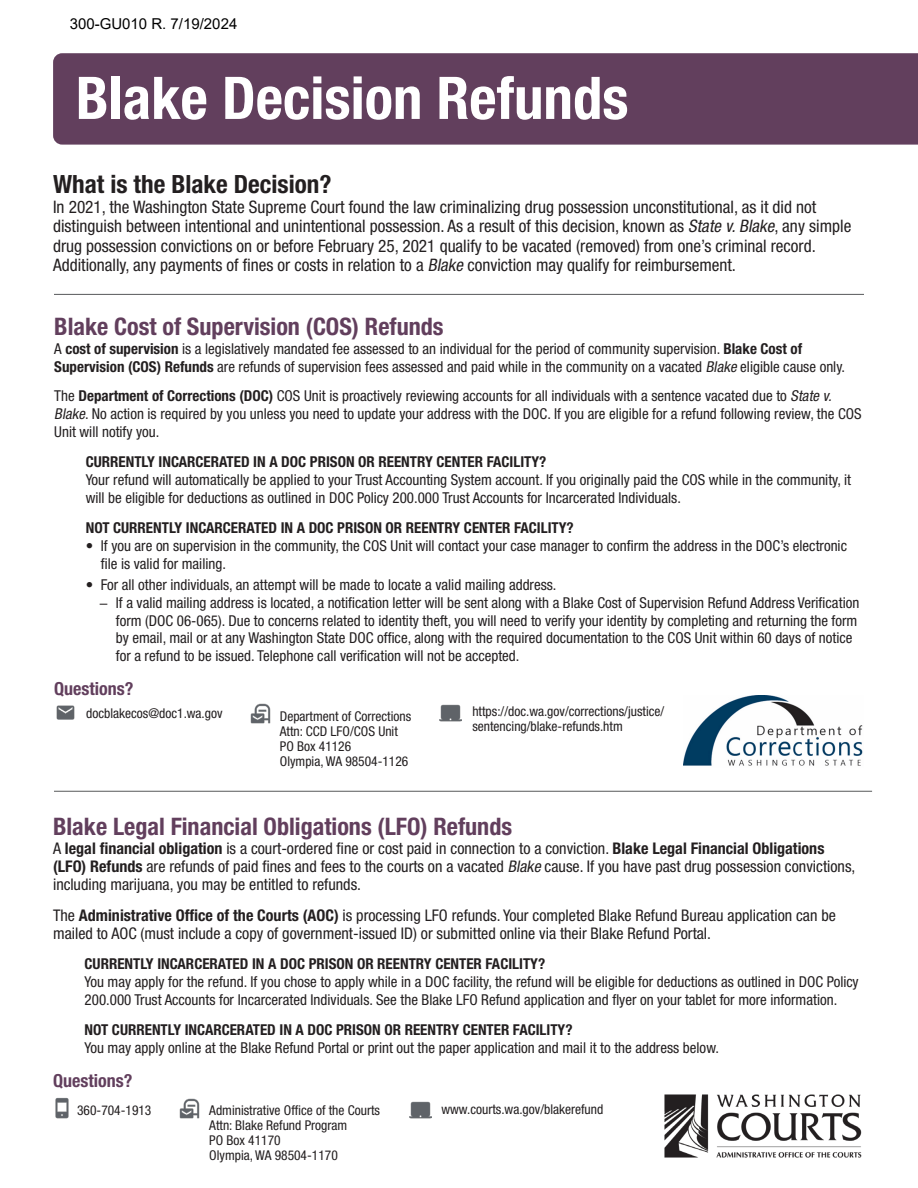
<style>
.page{position:relative;width:918px;height:1188px;background:#fff}
.page>*{position:absolute;margin:0;border:0;box-sizing:border-box;transform-origin:0 0}
.Header_2{font:700 condensed 58.95px "Helvetica Neue LT Std";color:#fff}
.Header_2-2{font:700 condensed 25.2px "Helvetica Neue LT Std";color:#231f20}
.Header_2-3{font:700 condensed 24.15px "Helvetica Neue LT Std";color:#623f5d}
.Body_1{font:700 condensed 18px "Helvetica Neue LT Std";color:#623f5d}
.Body_1-2{font:condensed 17.25px/19.5px "Helvetica Neue LT Std";color:#231f20}
.Body_1-3{font:condensed 16.05px/18.3px "Helvetica Neue LT Std";color:#231f20}
.Body_1-4{font:condensed 15px/18px "Helvetica Neue LT Std";color:#231f20}
.Body_1-5{font:700 condensed 15px "Helvetica Neue LT Std";color:#231f20}
.t1{font:15px "Arial";color:#000}
.Body_1-6{font:condensed 13.5px/15px "Helvetica Neue LT Std";color:#231f20}
.s1{font-style:italic}
.s2{font-weight:700}
</style>
<div class="page">
<img style="left:664px;top:1094px;width:198px;height:64px">
<div style="left:53px;top:53px;width:865px;height:92px;background:#623f5d"></div>
<img style="left:684px;top:695px;width:179px;height:71px">
<hr style="left:54px;top:791px;width:818px;height:1px;background:#57585a">
<hr style="left:54px;top:294px;width:810px;height:1px;background:#57585a">
<img style="left:439px;top:704px;width:22px;height:18px">
<img style="left:410px;top:1101px;width:22px;height:18px">
<img style="left:250px;top:703px;width:21px;height:21px">
<img style="left:179px;top:1098px;width:21px;height:21px">
<img style="left:56px;top:705px;width:19px;height:15px">
<img style="left:55px;top:1097px;width:14px;height:22px">
<p class="t1" style="left:70px;top:14px;width:169px">300-GU010 R. 7/19/2024</p>
<p class="Header_2" style="left:76px;top:62px;width:554px">Blake Decision Refunds</p>
<p class="Header_2-2" style="left:53px;top:169px;width:280px">What is the Blake Decision?</p>
<p class="Body_1-2" style="left:53px;top:197px;width:800px">In 2021, the Washington State Supreme Court found the law criminalizing drug possession unconstitutional, as it did not distinguish between intentional and unintentional possession. As a result of this decision, known as <span class="s1">State v.Blake</span>, any simple drug possession convictions on or before February 25, 2021 qualify to be vacated (removed) from one’s criminal record.<br>Additionally, any payments of fines or costs in relation to a <span class="s1">Blake</span> conviction may qualify for reimbursement.</p>
<p class="Header_2-3" style="left:54px;top:311px;width:391px">Blake Cost of Supervision (COS) Refunds</p>
<p class="Body_1-4" style="left:54px;top:340px;width:792px">A <span class="s2">cost of supervision</span> is a legislatively mandated fee assessed to an individual for the period of community supervision. <span class="s2">Blake Cost of<br>Supervision (COS) Refunds</span> are refunds of supervision fees assessed and paid while in the community on a vacated <span class="s1">Blake</span> eligible cause only.</p>
<p class="Body_1-4" style="left:54px;top:386px;width:809px">The <span class="s2">Department of Corrections (DOC)</span> COS Unit is proactively reviewing accounts for all individuals with a sentence vacated due to <span class="s1">State v.<br>Blake</span>. No action is required by you unless you need to update your address with the DOC. If you are eligible for a refund following review, the COS<br>Unit will notify you.</p>
<p class="Body_1-5" style="left:86px;top:452px;width:462px">CURRENTLY INCARCERATED IN A DOC PRISON OR REENTRY CENTER FACILITY?</p>
<p class="Body_1-4" style="left:86px;top:470px;width:767px">Your refund will automatically be applied to your Trust Accounting System account. If you originally paid the COS while in the community, it will be eligible for deductions as outlined in DOC Policy 200.000 Trust Accounts for Incarcerated Individuals.</p>
<p class="Body_1-5" style="left:86px;top:518px;width:490px">NOT CURRENTLY INCARCERATED IN A DOC PRISON OR REENTRY CENTER FACILITY?</p>
<p class="Body_1-4" style="left:101px;top:536px;width:748px;text-indent:-15px">• If you are on supervision in the community, the COS Unit will contact your case manager to confirm the address in the DOC’s electronic file is valid for mailing.</p>
<p class="Body_1-4" style="left:86px;top:575px;width:472px">• For all other individuals, an attempt will be made to locate a valid mailing address.</p>
<p class="Body_1-4" style="left:116px;top:594px;width:745px;line-height:17.5px;text-indent:-16px">− If a valid mailing address is located, a notification letter will be sent along with a Blake Cost of Supervision Refund Address Verification form (DOC 06-065). Due to concerns related to identity theft, you will need to verify your identity by completing and returning the form by email, mail or at any Washington State DOC office, along with the required documentation to the COS Unit within 60 days of notice for a refund to be issued. Telephone call verification will not be accepted.</p>
<p class="Body_1" style="left:54px;top:678px;width:81px">Questions?</p>
<p class="Body_1-6" style="left:86px;top:706px;width:138px">docblakecos@doc1.wa.gov</p>
<p class="Body_1-6" style="left:280px;top:708px;width:133px">Department of Corrections</p>
<p class="Body_1-6" style="left:280px;top:723px;width:119px">Attn: CCD LFO/COS Unit</p>
<p class="Body_1-6" style="left:280px;top:738px;width:73px">PO Box 41126</p>
<p class="Body_1-6" style="left:280px;top:753px;width:130px">Olympia, WA 98504-1126</p>
<p class="Body_1-6" style="left:472px;top:704px;width:193px">https://doc.wa.gov/corrections/justice/ sentencing/blake-refunds.htm</p>
<p class="Header_2-3" style="left:53px;top:812px;width:461px">Blake Legal Financial Obligations (LFO) Refunds</p>
<p class="Body_1-3" style="left:53px;top:839px;width:804px">A <span class="s2">legal financial obligation</span> is a court-ordered fine or cost paid in connection to a conviction. <span class="s2">Blake Legal Financial Obligations (LFO) Refunds</span> are refunds of paid fines and fees to the courts on a vacated <span class="s1">Blake</span> cause. If you have past drug possession convictions, including marijuana, you may be entitled to refunds.</p>
<p class="Body_1-3" style="left:53px;top:906px;width:784px">The <span class="s2">Administrative Office of the Courts (AOC)</span> is processing LFO refunds. Your completed Blake Refund Bureau application can be mailed to AOC (must include a copy of government-issued ID) or submitted online via their Blake Refund Portal.</p>
<p class="Body_1-5" style="left:85px;top:955px;width:462px">CURRENTLY INCARCERATED IN A DOC PRISON OR REENTRY CENTER FACILITY?</p>
<p class="Body_1-4" style="left:85px;top:973px;width:776px">You may apply for the refund. If you chose to apply while in a DOC facility, the refund will be eligible for deductions as outlined in DOC Policy<br>200.000 Trust Accounts for Incarcerated Individuals. See the Blake LFO Refund application and flyer on your tablet for more information.</p>
<p class="Body_1-5" style="left:85px;top:1021px;width:490px">NOT CURRENTLY INCARCERATED IN A DOC PRISON OR REENTRY CENTER FACILITY?</p>
<p class="Body_1-4" style="left:85px;top:1039px;width:636px">You may apply online at the Blake Refund Portal or print out the paper application and mail it to the address below.</p>
<p class="Body_1" style="left:53px;top:1070px;width:81px">Questions?</p>
<p class="Body_1-6" style="left:77px;top:1102px;width:76px">360-704-1913</p>
<p class="Body_1-6" style="left:441px;top:1102px;width:163px">www.courts.wa.gov/blakerefund</p>
<p class="Body_1-6" style="left:209px;top:1103px;width:172px">Administrative Office of the Courts</p>
<p class="Body_1-6" style="left:209px;top:1118px;width:139px">Attn: Blake Refund Program</p>
<p class="Body_1-6" style="left:209px;top:1133px;width:73px">PO Box 41170</p>
<p class="Body_1-6" style="left:209px;top:1148px;width:130px">Olympia, WA 98504-1170</p>
</div>
